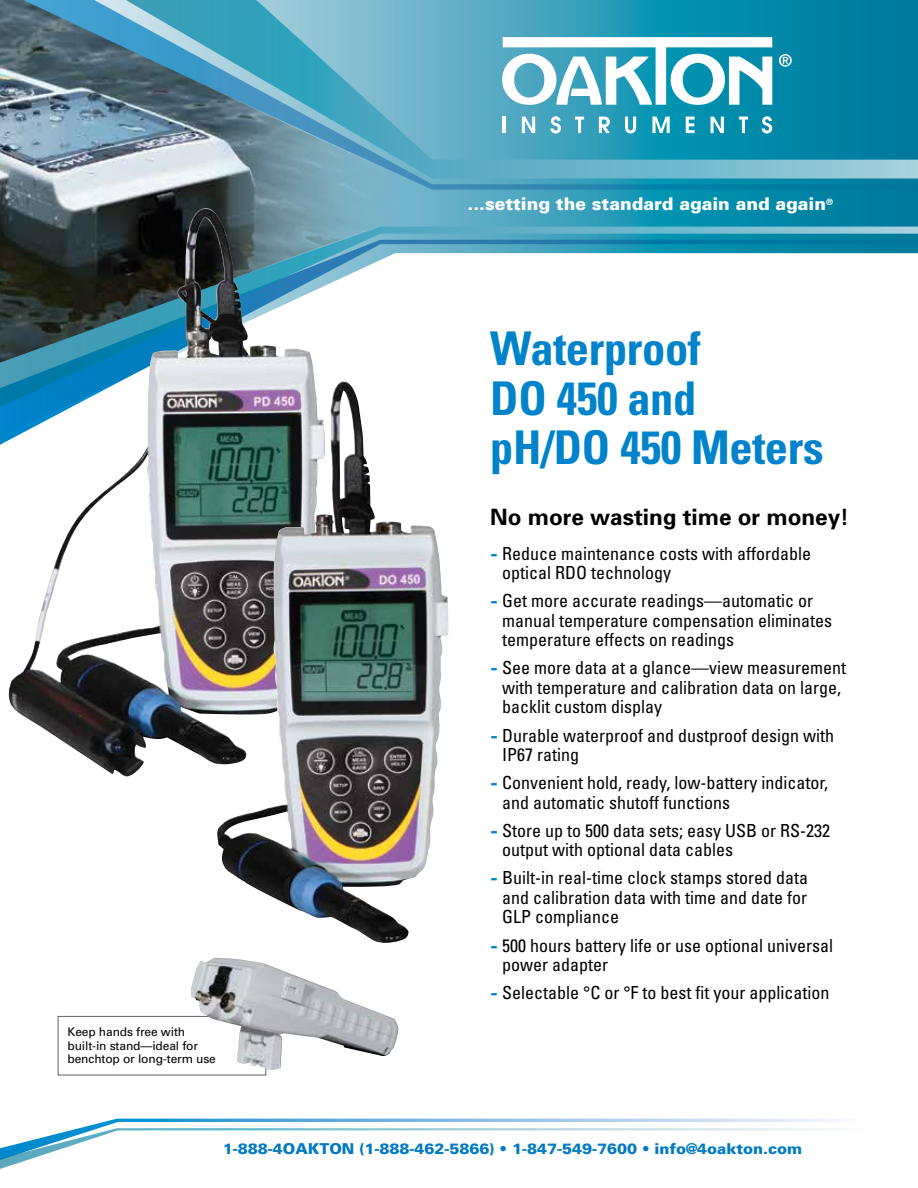
<style>
.page{position:relative;width:918px;height:1188px;background:#fff}
.page>*{position:absolute;margin:0;border:0;box-sizing:border-box;transform-origin:0 0}
.t1{font:700 condensed 46.5px/49.5px "Univers";letter-spacing:-.005em;color:#0083ca}
.t2{font:700 22.5px "Univers";color:#000}
.t3{font:condensed 18px/19.5px "Univers";color:#000}
.t4{font:900 17.55px "Univers";color:#fff}
.t5{font:900 15px "Univers";color:#007ac2}
.t6{font:12px/13.5px "Univers";letter-spacing:-.01em;color:#000}
.s1{font-weight:900;font-stretch:expanded;color:#0083ca}
</style>
<div class="page">
<svg style="left:80px;top:1119px;width:764px;height:9px"></svg>
<svg style="left:0;top:1128px;width:841px;height:41px"></svg>
<svg style="left:429px;top:190px;width:489px;height:37px;background:#1f94b1"></svg>
<svg style="left:0;top:227px;width:918px;height:187px"></svg>
<svg style="left:429px;top:0;width:489px;height:190px;background:#42a3bc"></svg>
<img style="left:0;top:0;width:429px;height:368px">
<div style="left:58px;top:1016px;width:208px;height:59px;border:1px solid #616264"></div>
<img style="left:191px;top:958px;width:208px;height:112px">
<img style="left:7px;top:208px;width:320px;height:569px">
<img style="left:215px;top:396px;width:234px;height:547px">
<p class="t4" style="left:468px;top:193px;width:367px">...setting the standard again and again<sup>®</sup></p>
<p class="t6" style="left:68px;top:1025px;width:150px">Keep hands free with built-in stand—ideal for benchtop or long-term use</p>
<h1 class="t1" style="left:490px;top:324px;width:335px">Waterproof<br>DO 450 and pH/DO 450 Meters</h1>
<p class="t2" style="left:490px;top:503px;width:360px">No more wasting time or money!</p>
<p class="t3" style="left:502px;top:543px;width:310px;text-indent:-12px"><span class="s1">-</span> Reduce maintenance costs with affordable optical RDO technology</p>
<p class="t3" style="left:502px;top:591px;width:331px;text-indent:-12px"><span class="s1">-</span> Get more accurate readings—automatic or manual temperature compensation eliminates temperature effects on readings</p>
<p class="t3" style="left:502px;top:658px;width:345px;text-indent:-12px"><span class="s1">-</span> See more data at a glance—view measurement with temperature and calibration data on large, backlit custom display</p>
<p class="t3" style="left:502px;top:725px;width:333px;text-indent:-12px"><span class="s1">-</span> Durable waterproof and dustproof design with<br>IP67 rating</p>
<p class="t3" style="left:502px;top:773px;width:327px;text-indent:-12px"><span class="s1">-</span> Convenient hold, ready, low-battery indicator, and automatic shutoff functions</p>
<p class="t3" style="left:502px;top:820px;width:329px;text-indent:-12px"><span class="s1">-</span> Store up to 500 data sets; easy USB or RS-232 output with optional data cables</p>
<p class="t3" style="left:502px;top:868px;width:307px;text-align:justify;text-indent:-12px"><span class="s1">-</span> Built-in real-time clock stamps stored data and calibration data with time and date for GLP compliance</p>
<p class="t3" style="left:502px;top:935px;width:332px;text-indent:-12px"><span class="s1">-</span> 500 hours battery life or use optional universal power adapter</p>
<p class="t3" style="left:490px;top:983px;width:341px"><span class="s1">-</span> Selectable °C or °F to best fit your application</p>
<p class="t5" style="left:223px;top:1139px;width:581px">1-888-4OAKTON (1-888-462-5866) • 1-847-549-7600 • info@4oakton.com</p>
</div>
